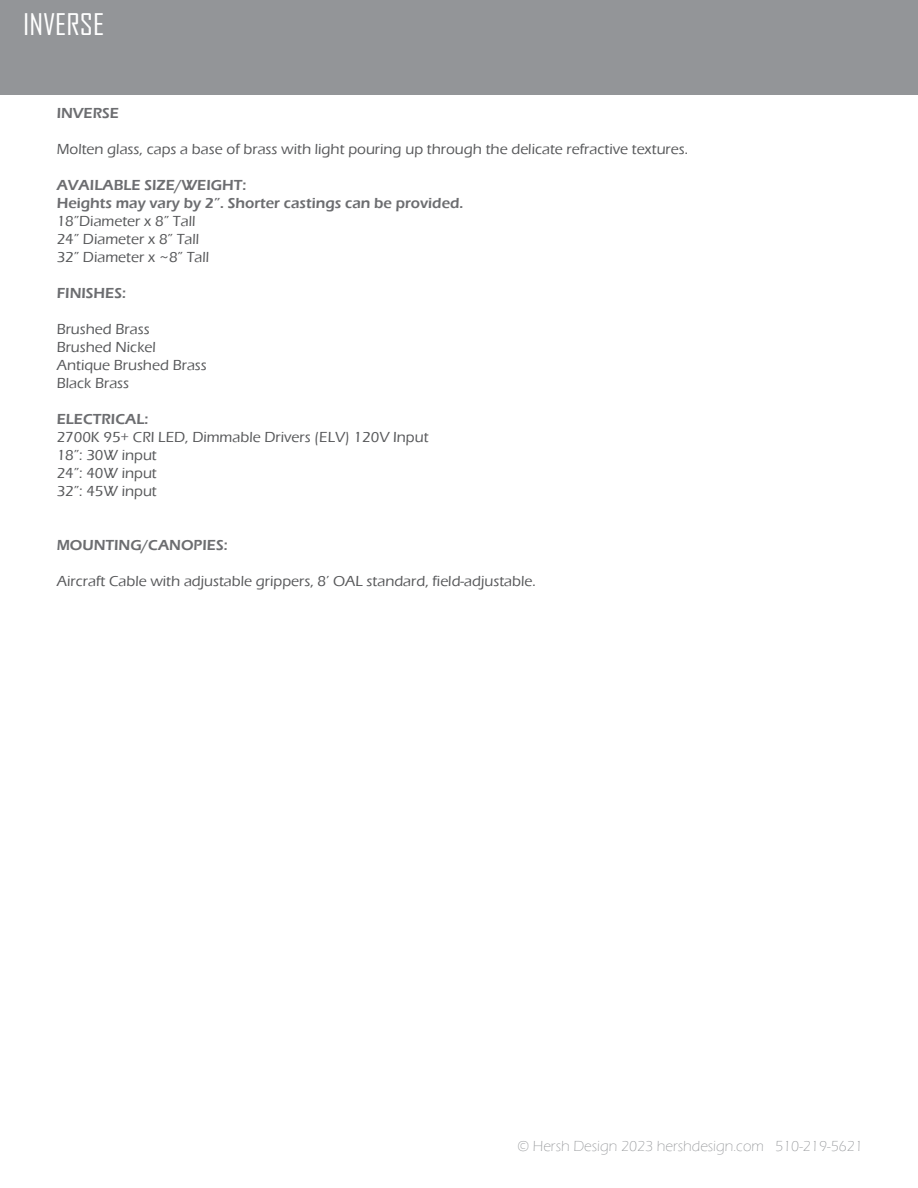
<style>
.page{position:relative;width:918px;height:1188px;background:#fff}
.page>*{position:absolute;margin:0;border:0;box-sizing:border-box;transform-origin:0 0}
.Descblock{font:28.5px "Agency FB";color:#fff;scale:1.1 1}
.DescBlock_Ind{font:500 15px/18px "Eras ITC";color:#57585a}
.DescBlock_Ind-2{font:600 15px "Eras ITC";color:#6c6d70}
.t1{font:300 15px "Eras ITC";color:#939598}
.s1{font-weight:600;color:#6c6d70}
</style>
<div class="page">
<div style="left:0;top:0;width:918px;height:94px;background:#939598"></div>
<p class="Descblock" style="left:23px;top:7px;width:75px">INVERSE</p>
<p class="DescBlock_Ind-2" style="left:57px;top:105px;width:64px">INVERSE</p>
<p class="DescBlock_Ind" style="left:57px;top:140px;width:633px">Molten glass, caps a base of brass with light pouring up through the delicate refractive textures.</p>
<p class="DescBlock_Ind-2" style="left:57px;top:177px;width:191px">AVAILABLE SIZE/WEIGHT:</p>
<p class="DescBlock_Ind-2" style="left:57px;top:195px;width:408px">Heights may vary by 2”. Shorter castings can be provided.</p>
<p class="DescBlock_Ind" style="left:57px;top:212px;width:140px">18”Diameter x 8” Tall</p>
<p class="DescBlock_Ind" style="left:57px;top:230px;width:144px">24” Diameter x 8” Tall</p>
<p class="DescBlock_Ind" style="left:57px;top:248px;width:154px">32” Diameter x ~8” Tall</p>
<p class="DescBlock_Ind-2" style="left:57px;top:285px;width:71px">FINISHES:</p>
<p class="DescBlock_Ind" style="left:57px;top:320px;width:95px">Brushed Brass</p>
<p class="DescBlock_Ind" style="left:57px;top:338px;width:101px">Brushed Nickel</p>
<p class="DescBlock_Ind" style="left:57px;top:356px;width:152px">Antique Brushed Brass</p>
<p class="DescBlock_Ind" style="left:57px;top:374px;width:74px">Black Brass</p>
<p class="DescBlock_Ind" style="left:57px;top:410px;width:373px"><span class="s1">ELECTRICAL:<br></span>2700K 95+ CRI LED, Dimmable Drivers (ELV) 120V Input<br>18”: 30W input<br>24”: 40W input<br>32”: 45W input</p>
<p class="DescBlock_Ind-2" style="left:57px;top:537px;width:172px">MOUNTING/CANOPIES:</p>
<p class="DescBlock_Ind" style="left:57px;top:572px;width:481px">Aircraft Cable with adjustable grippers, 8’ OAL standard, field-adjustable.</p>
<p class="t1" style="left:518px;top:1138px;width:347px">© Hersh Design 2023 hershdesign.com 510-219-5621</p>
</div>
